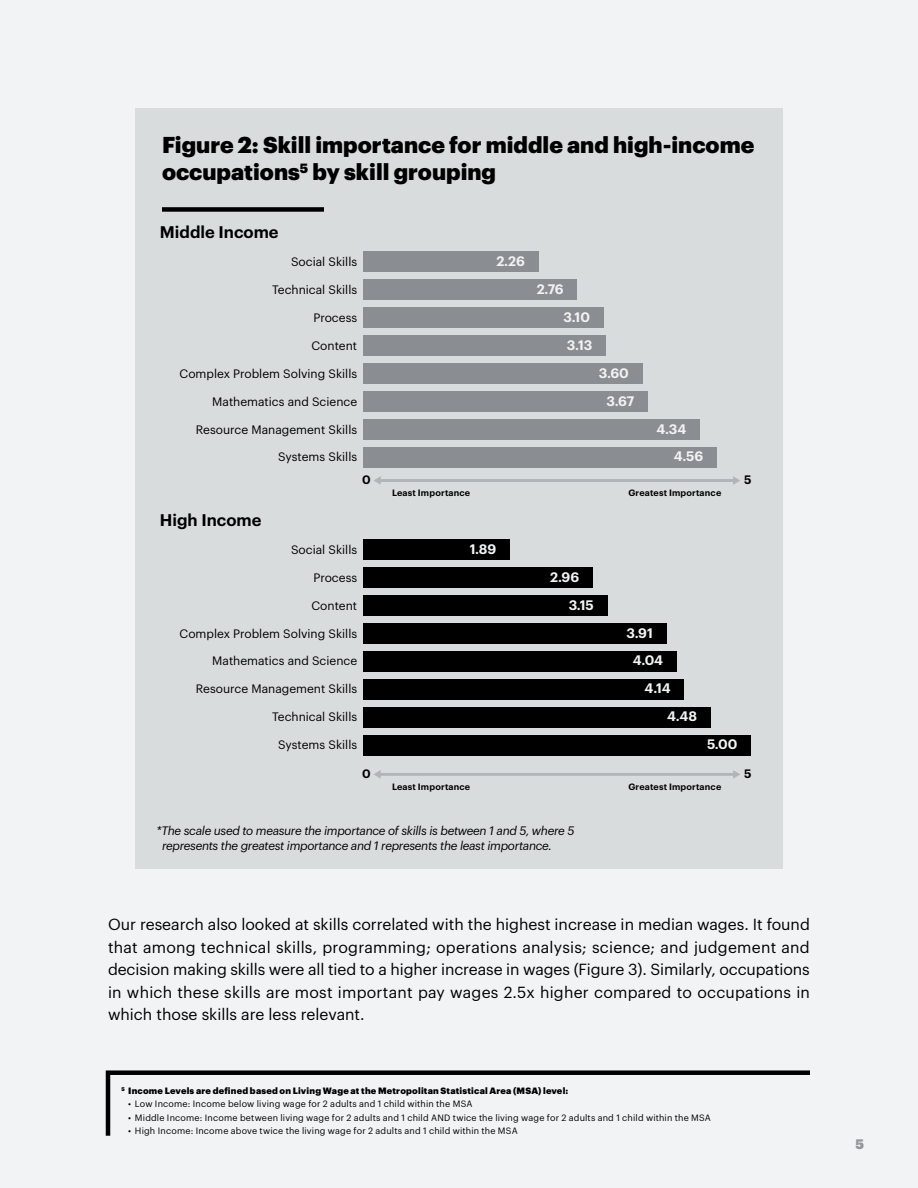
<style>
.page{position:relative;width:918px;height:1188px;background:#f1f3f4}
.page>*{position:absolute;margin:0;border:0;box-sizing:border-box;transform-origin:0 0}
.t1{font:900 22.5px/27px "Graphik";color:#000}
.t2{font:600 16.5px "Graphik";color:#000}
.t3{font:15.75px/22.5px "Graphik";color:#000;text-align:justify}
.t4{font:600 13.5px/27.9px "Graphik";letter-spacing:-.005em;color:#fff}
.t5{font:900 13.5px "Graphik";color:#939598}
.t6{font:12px "Graphik";color:#000}
.t7{font:italic 12px/14.4px "Graphik";letter-spacing:-.025em;color:#000}
.t8{font:600 12px "Graphik";color:#000}
.t9{font:9px "Graphik";letter-spacing:.02em;color:#000}
.t10{font:900 9px "Graphik";letter-spacing:.025em;color:#000}
.t11{font:600 9px "Graphik";letter-spacing:.02em;color:#000}
</style>
<div class="page">
<div style="left:135px;top:108px;width:648px;height:760px;background:#d9dcdd"></div>
<div style="left:363px;top:252px;width:175px;height:20px;background:#8a8d91"></div>
<div style="left:363px;top:280px;width:214px;height:20px;background:#8a8d91"></div>
<div style="left:363px;top:308px;width:241px;height:20px;background:#8a8d91"></div>
<div style="left:363px;top:336px;width:243px;height:20px;background:#8a8d91"></div>
<div style="left:363px;top:364px;width:279px;height:20px;background:#8a8d91"></div>
<div style="left:363px;top:392px;width:285px;height:20px;background:#8a8d91"></div>
<div style="left:363px;top:419px;width:337px;height:21px;background:#8a8d91"></div>
<div style="left:363px;top:447px;width:354px;height:20px;background:#8a8d91"></div>
<hr style="left:380px;top:479px;width:354px;height:3px;background:#bcbec0">
<svg style="left:374px;top:476px;width:7px;height:9px"></svg>
<svg style="left:733px;top:476px;width:7px;height:9px"></svg>
<div style="left:363px;top:540px;width:147px;height:20px;background:#000"></div>
<div style="left:363px;top:568px;width:230px;height:20px;background:#000"></div>
<div style="left:363px;top:596px;width:244px;height:20px;background:#000"></div>
<div style="left:363px;top:623px;width:303px;height:21px;background:#000"></div>
<div style="left:363px;top:651px;width:313px;height:20px;background:#000"></div>
<div style="left:363px;top:679px;width:321px;height:20px;background:#000"></div>
<div style="left:363px;top:707px;width:348px;height:20px;background:#000"></div>
<div style="left:363px;top:735px;width:388px;height:20px;background:#000"></div>
<hr style="left:380px;top:773px;width:354px;height:3px;background:#bcbec0">
<svg style="left:374px;top:770px;width:7px;height:9px"></svg>
<svg style="left:733px;top:770px;width:7px;height:9px"></svg>
<svg style="left:105px;top:1070px;width:705px;height:66px"></svg>
<div style="left:162px;top:207px;width:162px;height:5px;background:#000"></div>
<h1 class="t1" style="left:162px;top:129px;width:594px">Figure 2: Skill importance for middle and high-income occupations<sup>5</sup> by skill grouping</h1>
<p class="t2" style="left:160px;top:220px;width:120px">Middle Income</p>
<p class="t6" style="left:291px;top:253px;width:68px">Social Skills</p>
<p class="t4" style="left:496px;top:246px;width:30px">2.26</p>
<p class="t6" style="left:272px;top:281px;width:87px">Technical Skills</p>
<p class="t6" style="left:313px;top:309px;width:45px">Process</p>
<p class="t6" style="left:311px;top:336px;width:47px">Content</p>
<p class="t6" style="left:180px;top:364px;width:179px">Complex Problem Solving Skills</p>
<p class="t6" style="left:212px;top:392px;width:146px">Mathematics and Science</p>
<p class="t6" style="left:196px;top:420px;width:163px">Resource Management Skills</p>
<p class="t6" style="left:278px;top:448px;width:81px">Systems Skills</p>
<p class="t4" style="left:564px;top:274px;width:30px;text-indent:-27px">2.76<br>3.10<br>3.13</p>
<p class="t4" style="left:599px;top:358px;width:37px;text-align:center">3.60<br>3.67</p>
<p class="t4" style="left:674px;top:413px;width:31px;text-indent:-17px">4.34<br>4.56</p>
<p class="t2" style="left:160px;top:508px;width:103px">High Income</p>
<p class="t8" style="left:362px;top:470px;width:10px">0</p>
<p class="t8" style="left:744px;top:470px;width:9px">5</p>
<p class="t11" style="left:392px;top:486px;width:80px">Least Importance</p>
<p class="t11" style="left:628px;top:486px;width:94px">Greatest Importance</p>
<p class="t6" style="left:291px;top:540px;width:68px">Social Skills</p>
<p class="t4" style="left:470px;top:534px;width:28px">1.89</p>
<p class="t6" style="left:313px;top:568px;width:45px">Process</p>
<p class="t6" style="left:311px;top:596px;width:47px">Content</p>
<p class="t4" style="left:569px;top:562px;width:27px;text-indent:-19px">2.96<br>3.15</p>
<p class="t6" style="left:180px;top:624px;width:179px">Complex Problem Solving Skills</p>
<p class="t6" style="left:212px;top:652px;width:146px">Mathematics and Science</p>
<p class="t6" style="left:196px;top:680px;width:163px">Resource Management Skills</p>
<p class="t6" style="left:272px;top:708px;width:87px">Technical Skills</p>
<p class="t6" style="left:278px;top:736px;width:81px">Systems Skills</p>
<p class="t4" style="left:626px;top:618px;width:28px">3.91</p>
<p class="t4" style="left:633px;top:645px;width:32px">4.04</p>
<p class="t4" style="left:645px;top:673px;width:28px">4.14</p>
<p class="t4" style="left:667px;top:701px;width:31px">4.48</p>
<p class="t4" style="left:707px;top:729px;width:32px">5.00</p>
<p class="t8" style="left:362px;top:764px;width:10px">0</p>
<p class="t8" style="left:744px;top:764px;width:9px">5</p>
<p class="t11" style="left:392px;top:780px;width:80px">Least Importance</p>
<p class="t11" style="left:628px;top:780px;width:94px">Greatest Importance</p>
<p class="t7" style="left:162px;top:823px;width:414px;text-indent:-6px">*The scale used to measure the importance of skills is between 1 and 5, where 5 represents the greatest importance and 1 represents the least importance.</p>
<p class="t3" style="left:108px;top:912px;width:704px">Our research also looked at skills correlated with the highest increase in median wages. It found that among technical skills, programming; operations analysis; science; and judgement and decision making skills were all tied to a higher increase in wages (Figure 3). Similarly, occupations in which these skills are most important pay wages 2.5x higher compared to occupations in which those skills are less relevant.</p>
<p class="t10" style="left:122px;top:1083px;width:448px"><sup>5</sup> Income Levels are defined based on Living Wage at the Metropolitan Statistical Area (MSA) level:</p>
<p class="t9" style="left:128px;top:1097px;width:346px">• Low Income: Income below living wage for 2 adults and 1 child within the MSA</p>
<p class="t9" style="left:128px;top:1110px;width:584px">• Middle Income: Income between living wage for 2 adults and 1 child AND twice the living wage for 2 adults and 1 child within the MSA</p>
<p class="t9" style="left:128px;top:1124px;width:391px">• High Income: Income above twice the living wage for 2 adults and 1 child within the MSA</p>
<p class="t5" style="left:855px;top:1134px;width:10px">5</p>
</div>
